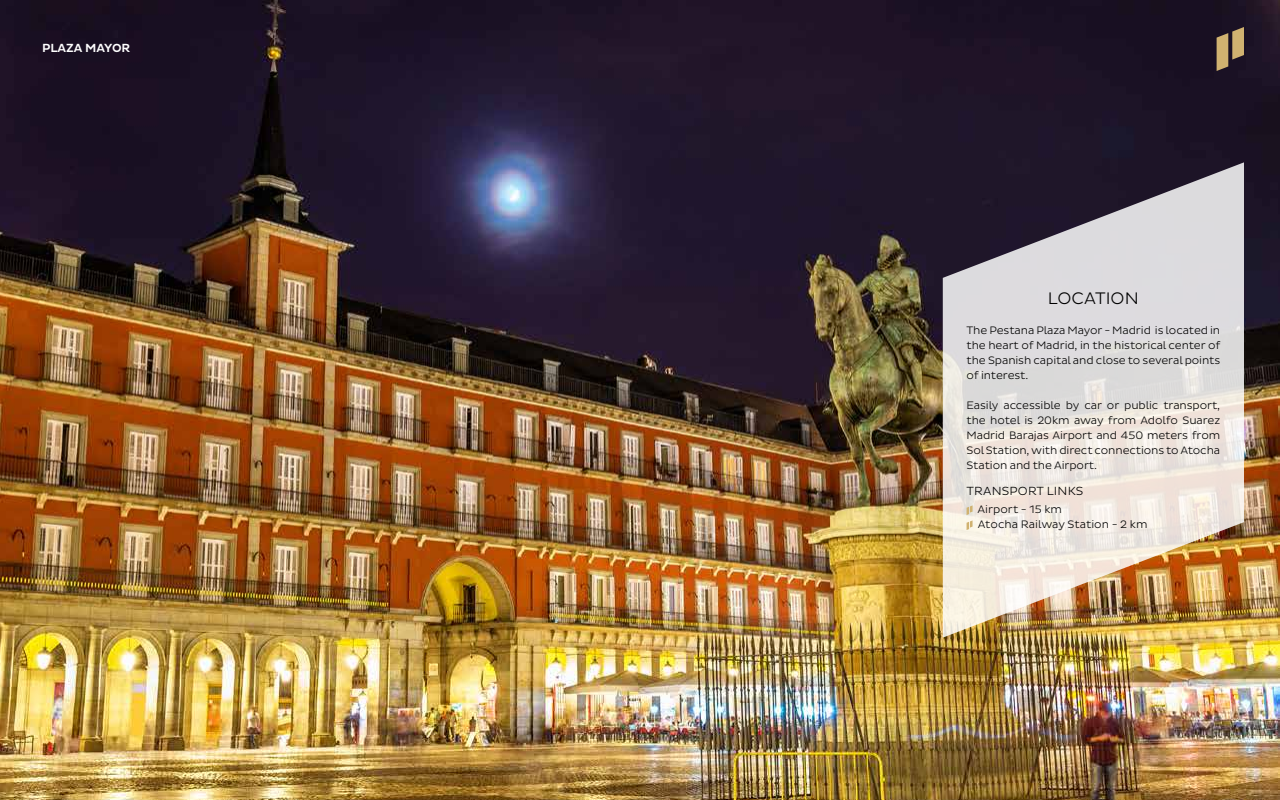
<style>
.page{position:relative;width:1280px;height:800px;background:#fff}
.page>*{position:absolute;margin:0;border:0;box-sizing:border-box;transform-origin:0 0}
.t1{font:300 17px "Pluto Sans";letter-spacing:.005em;color:#000}
.t2{font:300 12px "Pluto Sans";letter-spacing:.015em;color:#000}
.t3{font:500 12px "Pluto Sans";color:#fff}
.t4{font:300 11px/15px "Pluto Sans";letter-spacing:-.01em;color:#000;text-align:justify}
</style>
<div class="page">
<img style="left:0;top:0;width:1280px;height:800px">
<svg style="left:1217px;top:27px;width:27px;height:44px"></svg>
<svg style="left:943px;top:162px;width:301px;height:476px;background:#c8bdb5"></svg>
<svg style="left:967px;top:505px;width:6px;height:25px"></svg>
<p class="t3" style="left:42px;top:41px;width:90px">PLAZA MAYOR</p>
<h1 class="t1" style="left:1048px;top:288px;width:92px">LOCATION</h1>
<p class="t4" style="left:967px;top:323px;width:255px">The Pestana Plaza Mayor - Madrid is located in the heart of Madrid, in the historical center of the Spanish capital and close to several points of interest.</p>
<p class="t4" style="left:967px;top:398px;width:255px">Easily accessible by car or public transport, the hotel is 20km away from Adolfo Suarez Madrid Barajas Airport and 450 meters from Sol Station, with direct connections to Atocha Station and the Airport.</p>
<p class="t2" style="left:967px;top:484px;width:118px">TRANSPORT LINKS</p>
<p class="t4" style="left:977px;top:502px;width:172px">Airport - 15 km<br>Atocha Railway Station - 2 km</p>
</div>
